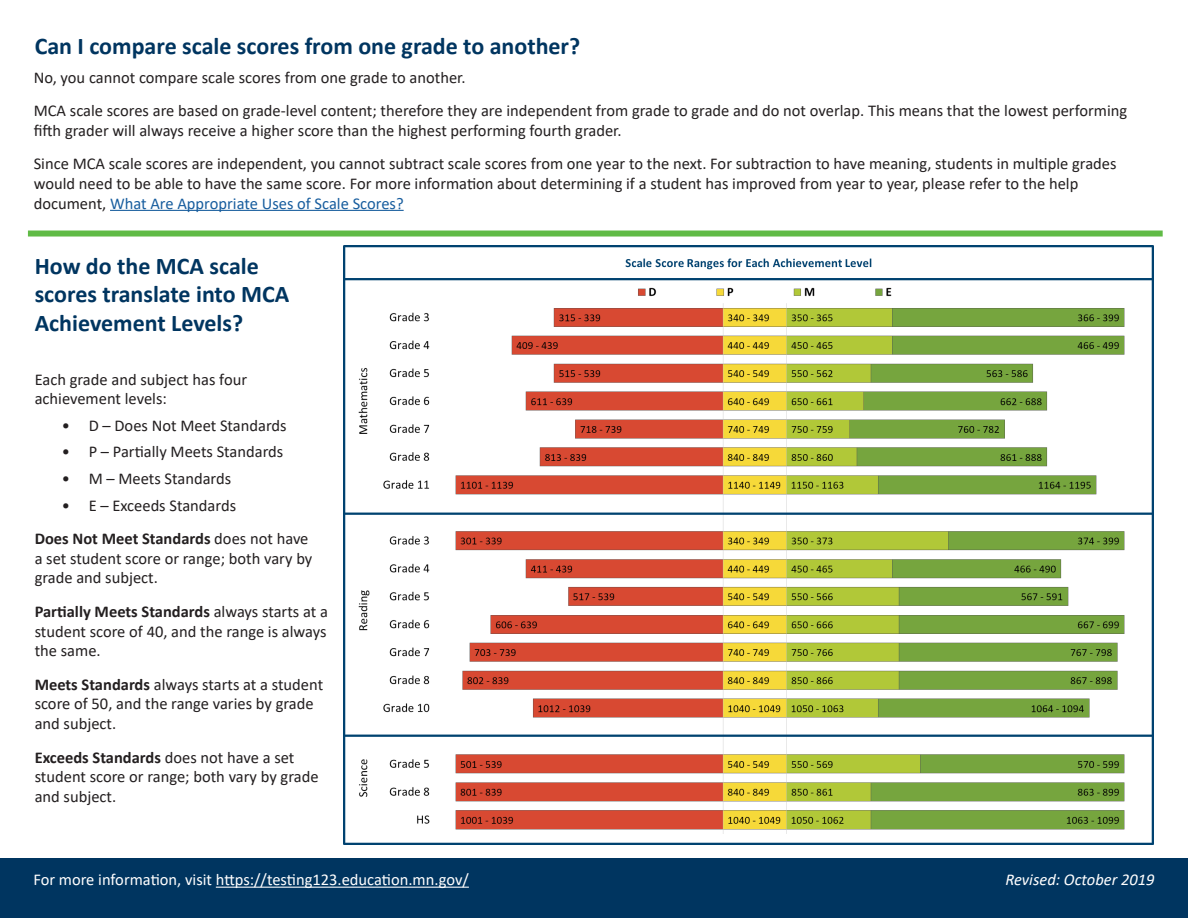
<style>
.page{position:relative;width:1188px;height:918px;background:#fff}
.page>*{position:absolute;margin:0;border:0;box-sizing:border-box;transform-origin:0 0}
.t1{font:700 24px/28.8px "Calibri";color:#003560}
.t2{font:16.5px/19.8px "Calibri";color:#231f20}
.t3{font:16.5px "Calibri";color:#fff}
.t4{font:italic 16.5px "Calibri";color:#fff}
.s1{color:#175d9e}
.s2{font-weight:700}
</style>
<div class="page">
<div style="left:28px;top:231px;width:1135px;height:6px;background:#60bb46"></div>
<div style="left:0;top:859px;width:1188px;height:59px;background:#003560"></div>
<hr style="left:110px;top:210px;width:294px;height:1px;background:#175d9e">
<img style="left:344px;top:246px;width:810px;height:598px">
<hr style="left:216px;top:887px;width:253px;height:1px;background:#fff">
<h2 class="t1" style="left:35px;top:31px;width:547px">Can I compare scale scores from one grade to another?</h2>
<p class="t2" style="left:34px;top:67px;width:433px">No, you cannot compare scale scores from one grade to another.</p>
<p class="t2" style="left:34px;top:100px;width:1095px">MCA scale scores are based on grade-level content; therefore they are independent from grade to grade and do not overlap. This means that the lowest performing fifth grader will always receive a higher score than the highest performing fourth grader.</p>
<p class="t2" style="left:34px;top:153px;width:1084px">Since MCA scale scores are independent, you cannot subtract scale scores from one year to the next. For subtraction to have meaning, students in multiple grades would need to be able to have the same score. For more information about determining if a student has improved from year to year, please refer to the help document, <span class="s1">What Are Appropriate Uses of Scale Scores?</span></p>
<h2 class="t1" style="left:35px;top:251px;width:256px">How do the MCA scale scores translate into MCA<br>Achievement Levels?</h2>
<p class="t2" style="left:35px;top:369px;width:214px">Each grade and subject has four achievement levels:</p>
<p class="t2" style="left:62px;top:415px;width:227px">• D – Does Not Meet Standards</p>
<p class="t2" style="left:62px;top:442px;width:223px">• P – Partially Meets Standards</p>
<p class="t2" style="left:62px;top:468px;width:171px">• M – Meets Standards</p>
<p class="t2" style="left:62px;top:495px;width:176px">• E – Exceeds Standards</p>
<p class="t2" style="left:35px;top:528px;width:279px"><span class="s2">Does Not Meet Standards</span> does not have a set student score or range; both vary by grade and subject.</p>
<p class="t2" style="left:35px;top:601px;width:295px;text-align:justify"><span class="s2">Partially Meets Standards</span> always starts at a student score of 40, and the range is always the same.</p>
<p class="t2" style="left:35px;top:674px;width:290px"><span class="s2">Meets Standards</span> always starts at a student score of 50, and the range varies by grade and subject.</p>
<p class="t2" style="left:35px;top:747px;width:285px"><span class="s2">Exceeds Standards</span> does not have a set student score or range; both vary by grade and subject.</p>
<p class="t3" style="left:33px;top:868px;width:437px">For more information, visit https://testing123.education.mn.gov/</p>
<p class="t4" style="left:1005px;top:868px;width:151px">Revised: October 2019</p>
</div>
